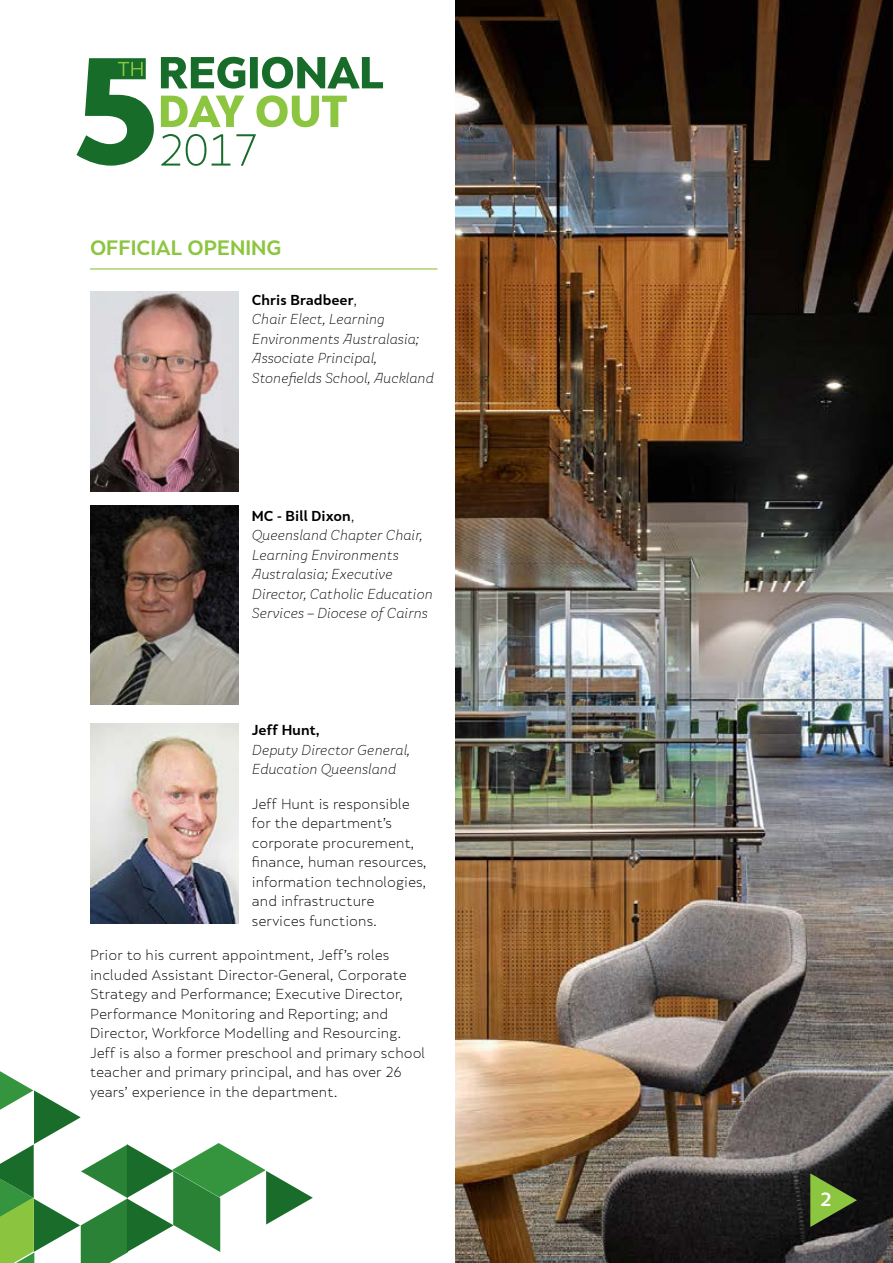
<style>
.page{position:relative;width:893px;height:1263px;background:#fff}
.page>*{position:absolute;margin:0;border:0;box-sizing:border-box;transform-origin:0 0}
.t1{font:700 19.5px "Skola Sans";color:#8cc540}
.t2{font:700 18px "Skola Sans";color:#fff}
.t3{font:300 13.5px/19.5px "Skola Sans";color:#000}
.t4{font:italic 300 13.5px/19.5px "Skola Sans";color:#000}
.t5{font:700 13.5px "Skola Sans";color:#000}
.s1{font-weight:700;font-style:normal}
.s2{font-style:normal}
</style>
<div class="page">
<img style="left:455px;top:0;width:438px;height:1263px">
<svg style="left:0;top:1071px;width:313px;height:192px"></svg>
<svg style="left:810px;top:1173px;width:47px;height:54px;background:#4e6a28"></svg>
<svg style="left:76px;top:58px;width:78px;height:108px"></svg>
<svg style="left:161px;top:134px;width:95px;height:32px"></svg>
<svg style="left:161px;top:95px;width:186px;height:32px"></svg>
<svg style="left:161px;top:57px;width:222px;height:32px"></svg>
<hr style="left:90px;top:268px;width:347px;height:1px;background:#8cc540">
<img style="left:90px;top:292px;width:148px;height:199px">
<img style="left:90px;top:506px;width:148px;height:199px">
<img style="left:90px;top:724px;width:148px;height:199px">
<h1 class="t1" style="left:90px;top:236px;width:193px">OFFICIAL OPENING</h1>
<p class="t4" style="left:252px;top:290px;width:183px"><span class="s1">Chris Bradbeer</span><span class="s2">,<br></span>Chair Elect, Learning<br>Environments Australasia;<br>Associate Principal,<br>Stonefields School, Auckland</p>
<p class="t4" style="left:252px;top:506px;width:182px"><span class="s1">MC - Bill Dixon</span><span class="s2">,<br></span>Queensland Chapter Chair,<br>Learning Environments<br>Australasia; Executive<br>Director, Catholic Education<br>Services – Diocese of Cairns</p>
<p class="t5" style="left:252px;top:722px;width:70px">Jeff Hunt,</p>
<p class="t4" style="left:252px;top:740px;width:159px">Deputy Director General,<br>Education Queensland</p>
<p class="t3" style="left:252px;top:794px;width:176px">Jeff Hunt is responsible for the department’s corporate procurement, finance, human resources, information technologies, and infrastructure services functions.</p>
<p class="t3" style="left:90px;top:945px;width:337px">Prior to his current appointment, Jeff’s roles included Assistant Director-General, Corporate Strategy and Performance; Executive Director, Performance Monitoring and Reporting; and Director, Workforce Modelling and Resourcing.<br>Jeff is also a former preschool and primary school teacher and primary principal, and has over 26 years’ experience in the department.</p>
<h2 class="t2" style="left:820px;top:1188px;width:13px">2</h2>
</div>
